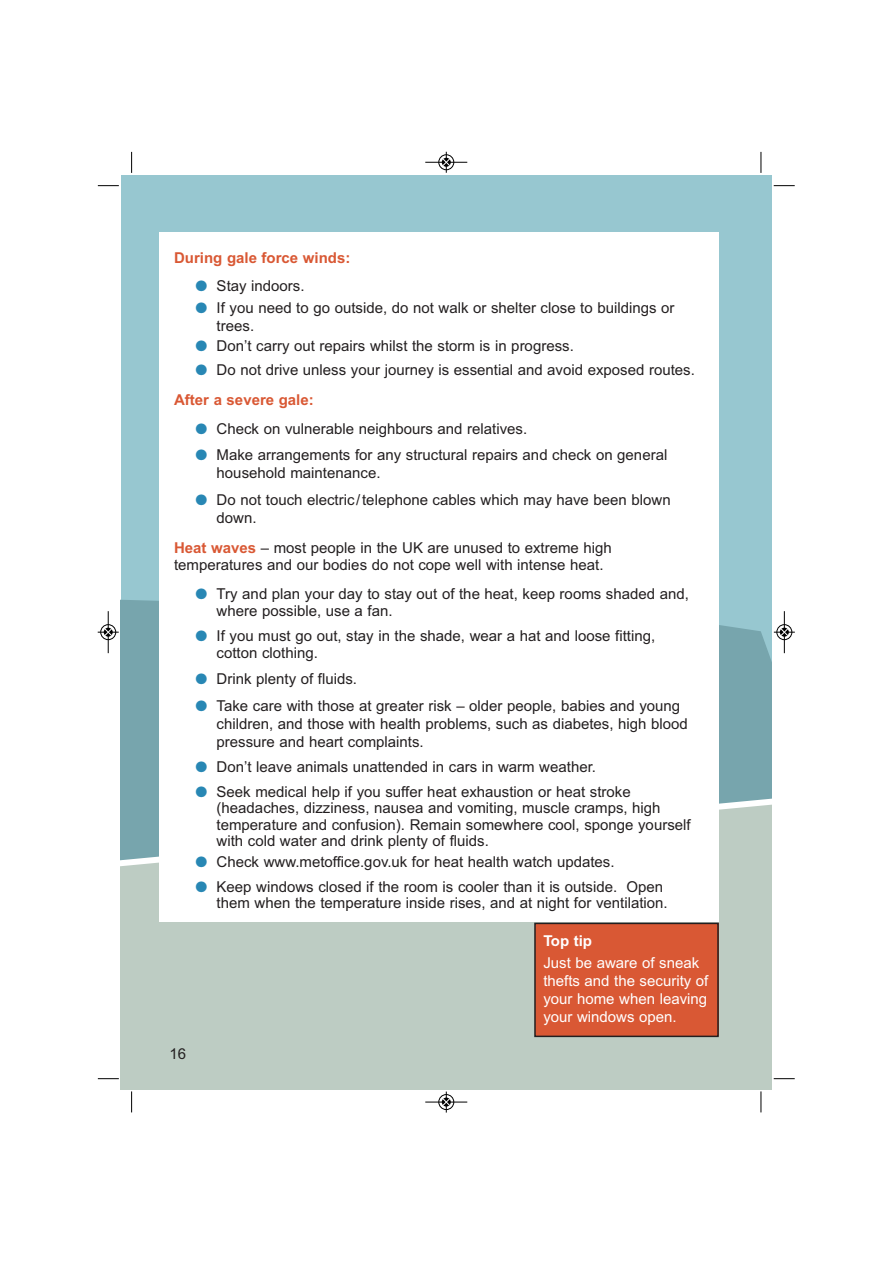
<style>
.page{position:relative;width:893px;height:1263px;background:#fff}
.page>*{position:absolute;margin:0;border:0;box-sizing:border-box;transform-origin:0 0}
.t1{font:15px/16.5px "Arial";color:#231f20}
.t2{font:15px/18px "Arial";color:#fff}
.t3{font:700 15px "Arial";color:#d95834}
.t4{font:700 15px "Arial";color:#fff}
.s1{color:#2887b4}
.s2{font-weight:700;color:#d95834}
</style>
<div class="page">
<div style="left:121px;top:175px;width:651px;height:819px;background:#97c7d0"></div>
<svg style="left:121px;top:538px;width:598px;height:167px;fill:#77a5ad"></svg>
<svg style="left:718px;top:542px;width:54px;height:163px"></svg>
<svg style="left:121px;top:705px;width:651px;height:384px;background:#b6c8c1"></svg>
<div style="left:159px;top:232px;width:559px;height:690px;background:#fff"></div>
<div style="left:535px;top:923px;width:183px;height:113px;background:#d95834"></div>
<div style="left:534px;top:923px;width:185px;height:114px;border:2px solid #231f20"></div>
<svg style="left:131px;top:152px;width:1px;height:21px"></svg>
<svg style="left:98px;top:185px;width:21px;height:1px"></svg>
<svg style="left:760px;top:152px;width:2px;height:21px"></svg>
<svg style="left:774px;top:185px;width:21px;height:1px"></svg>
<svg style="left:131px;top:1091px;width:1px;height:21px"></svg>
<svg style="left:98px;top:1078px;width:21px;height:1px"></svg>
<svg style="left:760px;top:1091px;width:2px;height:21px"></svg>
<svg style="left:774px;top:1078px;width:21px;height:1px"></svg>
<div style="left:438px;top:154px;width:16px;height:16px;border:1px solid #fff;border-radius:50%"></div>
<hr style="left:425px;top:162px;width:42px;height:1px;background:#000">
<div style="left:439px;top:155px;width:15px;height:15px;border:1px solid #000;border-radius:50%"></div>
<svg style="left:442px;top:152px;width:8px;height:21px"></svg>
<div style="left:438px;top:1094px;width:16px;height:16px;border:1px solid #fff;border-radius:50%"></div>
<hr style="left:425px;top:1102px;width:42px;height:1px;background:#000">
<div style="left:439px;top:1094px;width:15px;height:16px;border:1px solid #000;border-radius:50%"></div>
<svg style="left:442px;top:1091px;width:8px;height:21px"></svg>
<div style="left:100px;top:624px;width:16px;height:16px;border:1px solid #fff;border-radius:50%"></div>
<hr style="left:108px;top:611px;width:1px;height:42px;background:#000">
<div style="left:101px;top:624px;width:15px;height:16px;border:1px solid #000;border-radius:50%"></div>
<svg style="left:98px;top:628px;width:21px;height:8px"></svg>
<div style="left:776px;top:624px;width:16px;height:16px;border:1px solid #fff;border-radius:50%"></div>
<hr style="left:784px;top:611px;width:1px;height:42px;background:#000">
<div style="left:777px;top:624px;width:15px;height:16px;border:1px solid #000;border-radius:50%"></div>
<svg style="left:774px;top:628px;width:21px;height:8px"></svg>
<p class="t3" style="left:174px;top:252px;width:178px">During gale force winds:</p>
<p class="t1" style="left:195px;top:279px;width:111px"><span class="s1">●</span> Stay indoors.</p>
<p class="t1" style="left:217px;top:301px;width:459px;line-height:17.5px;text-indent:-21px"><span class="s1">●</span> If you need to go outside, do not walk or shelter close to buildings or trees.</p>
<p class="t1" style="left:195px;top:339px;width:380px"><span class="s1">●</span> Don’t carry out repairs whilst the storm is in progress.</p>
<p class="t1" style="left:174px;top:356px;width:522px;line-height:30.5px;text-indent:21px"><span class="s1">●</span> Do not drive unless your journey is essential and avoid exposed routes.<br><span class="s2">After a severe gale:</span></p>
<p class="t1" style="left:195px;top:421px;width:333px"><span class="s1">●</span> Check on vulnerable neighbours and relatives.</p>
<p class="t1" style="left:217px;top:447px;width:452px;line-height:18px;text-indent:-21px"><span class="s1">●</span> Make arrangements for any structural repairs and check on general household maintenance.</p>
<p class="t1" style="left:217px;top:492px;width:456px;line-height:18px;text-indent:-21px"><span class="s1">●</span> Do not touch electric/telephone cables which may have been blown down.</p>
<p class="t1" style="left:174px;top:541px;width:439px;line-height:17.2px"><span class="s2">Heat waves</span> – most people in the UK are unused to extreme high temperatures and our bodies do not cope well with intense heat.</p>
<p class="t1" style="left:217px;top:586px;width:474px;line-height:17.5px;text-indent:-21px"><span class="s1">●</span> Try and plan your day to stay out of the heat, keep rooms shaded and, where possible, use a fan.</p>
<p class="t1" style="left:217px;top:629px;width:440px;text-indent:-21px"><span class="s1">●</span> If you must go out, stay in the shade, wear a hat and loose fitting, cotton clothing.</p>
<p class="t1" style="left:195px;top:672px;width:163px"><span class="s1">●</span> Drink plenty of fluids.</p>
<p class="t1" style="left:217px;top:698px;width:473px;line-height:18px;text-indent:-21px"><span class="s1">●</span> Take care with those at greater risk – older people, babies and young children, and those with health problems, such as diabetes, high blood pressure and heart complaints.</p>
<p class="t1" style="left:195px;top:759px;width:402px"><span class="s1">●</span> Don’t leave animals unattended in cars in warm weather.</p>
<p class="t1" style="left:217px;top:784px;width:476px;text-indent:-21px"><span class="s1">●</span> Seek medical help if you suffer heat exhaustion or heat stroke (headaches, dizziness, nausea and vomiting, muscle cramps, high temperature and confusion). Remain somewhere cool, sponge yourself with cold water and drink plenty of fluids.</p>
<p class="t1" style="left:195px;top:854px;width:421px"><span class="s1">●</span> Check www.metoffice.gov.uk for heat health watch updates.</p>
<p class="t1" style="left:217px;top:880px;width:453px;text-indent:-21px"><span class="s1">●</span> Keep windows closed if the room is cooler than it is outside. Open them when the temperature inside rises, and at night for ventilation.</p>
<p class="t1" style="left:169px;top:1047px;width:18px">16</p>
<p class="t4" style="left:543px;top:935px;width:50px">Top tip</p>
<p class="t2" style="left:543px;top:955px;width:167px">Just be aware of sneak thefts and the security of your home when leaving your windows open.</p>
</div>
